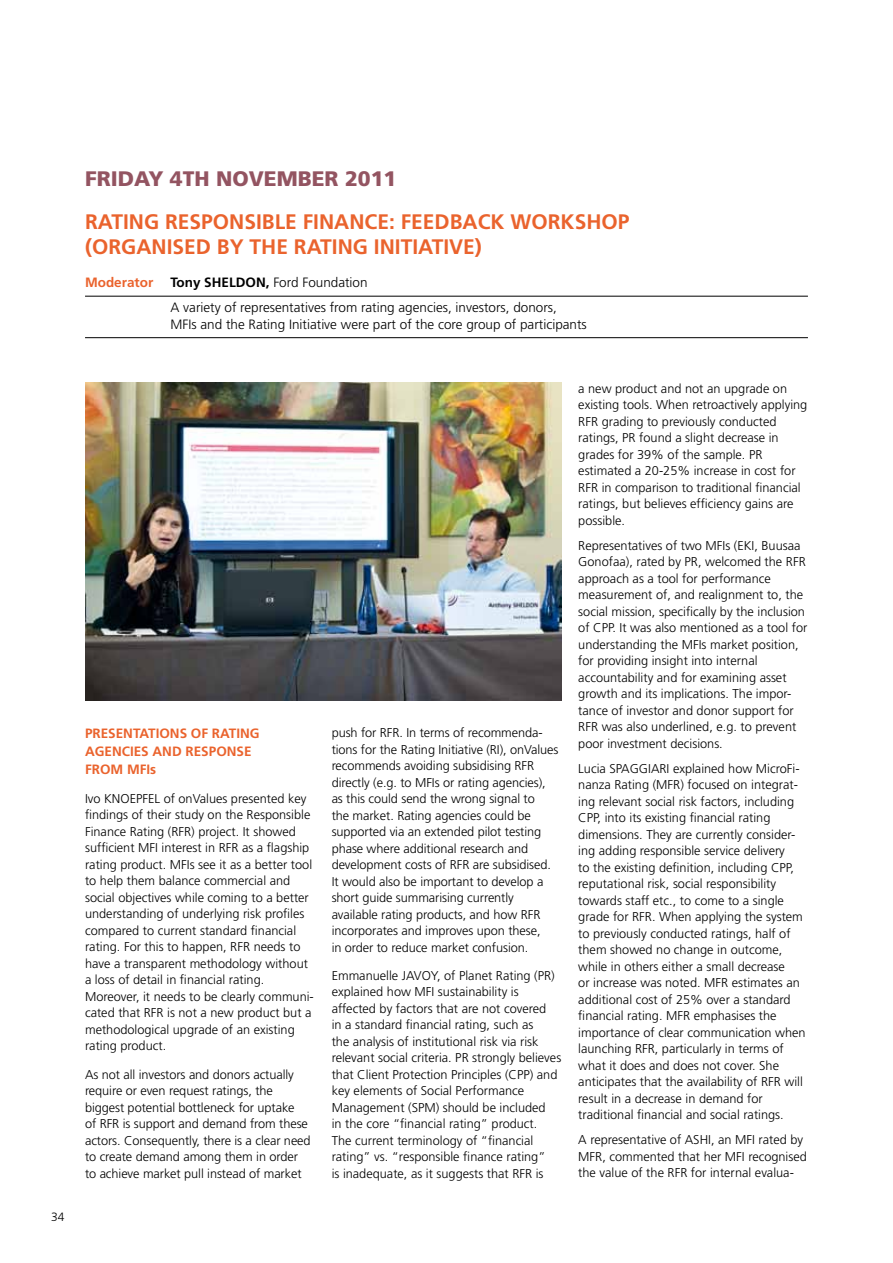
<style>
.page{position:relative;width:893px;height:1263px;background:#fff}
.page>*{position:absolute;margin:0;border:0;box-sizing:border-box;transform-origin:0 0}
.t1{font:700 21px "Frutiger";color:#ea632d}
.t2{font:900 21px "Frutiger";color:#935461}
.t3{font:300 13.5px/25px "Frutiger";color:#000}
.t4{font:700 13.5px "Frutiger";color:#ea632d}
.t5{font:700 13.5px "Frutiger";color:#000}
.t6{font:300 12.75px/16.5px "Frutiger";color:#000}
.t7{font:300 12px "Frutiger";color:#000}
.s1{color:#ea632d}
.s2{font-weight:700}
</style>
<div class="page">
<hr style="left:85px;top:296px;width:723px;height:1px;background:#000">
<hr style="left:85px;top:337px;width:723px;height:1px;background:#000">
<img style="left:85px;top:383px;width:476px;height:317px">
<p class="t7" style="left:51px;top:1210px;width:15px">34</p>
<h1 class="t2" style="left:85px;top:166px;width:313px">FRIDAY 4th NOVEMBER 2011</h1>
<h1 class="t1" style="left:85px;top:209px;width:13px">RATIN</h1>
<h1 class="t1" style="left:144px;top:209px;width:59px">G RESPONSIBL</h1>
<h1 class="t1" style="left:285px;top:209px;width:31px">E FINANC</h1>
<h1 class="t1" style="left:377px;top:209px;width:72px">E: FEEDBACK</h1>
<h1 class="t1" style="left:510px;top:209px;width:36px">WORKS</h1>
<h1 class="t1" style="left:586px;top:209px;width:30px">HOP</h1>
<h1 class="t1" style="left:85px;top:234px;width:64px">(ORGANIS</h1>
<h1 class="t1" style="left:184px;top:234px;width:122px">ED BY THE RATIN</h1>
<h1 class="t1" style="left:353px;top:234px;width:32px">G INITIATI</h1>
<h1 class="t1" style="left:449px;top:234px;width:34px">VE)</h1>
<p class="t5" style="left:85px;top:275px;width:154px"><span class="s1">Moderator</span> Tony SHELDON</p>
<p class="t3" style="left:171px;top:270px;width:388px;text-indent:95px"><span class="s2">,</span> Ford Foundation<br>A variety of representatives from rating agencies, investors, donors,</p>
<p class="t3" style="left:171px;top:312px;width:418px">MFIs and the Rating Initiative were part of the core group of participants</p>
<p class="t4" style="left:85px;top:725px;width:48px">PRESENTATIONS</p>
<p class="t4" style="left:191px;top:725px;width:30px">OF RATIN</p>
<p class="t4" style="left:250px;top:725px;width:11px">G</p>
<p class="t4" style="left:85px;top:743px;width:79px">AGENCIES AND</p>
<p class="t4" style="left:186px;top:743px;width:26px">RESPONS</p>
<p class="t4" style="left:244px;top:743px;width:9px">E</p>
<p class="t4" style="left:85px;top:761px;width:9px">FRO</p>
<p class="t4" style="left:111px;top:761px;width:47px">M MFIs</p>
<p class="t6" style="left:85px;top:790px;width:230px">Ivo KNOEPFEL of onValues presented key findings of their study on the Responsible Finance Rating (RFR) project. It showed sufficient MFI interest in RFR as a flagship rating product. MFIs see it as a better tool to help them balance commercial and social objectives while coming to a better understanding of underlying risk profiles compared to current standard financial rating. For this to happen, RFR needs to have a transparent methodology without a loss of detail in financial rating.<br>Moreover, it needs to be clearly communi&shy;cated that RFR is not a new product but a methodological upgrade of an existing rating product.</p>
<p class="t6" style="left:85px;top:1066px;width:227px">As not all investors and donors actually require or even request ratings, the biggest potential bottleneck for uptake<br>of RFR is support and demand from these actors. Consequently, there is a clear need to create demand among them in order to achieve market pull instead of market</p>
<p class="t6" style="left:332px;top:724px;width:228px">push for RFR. In terms of recommenda&shy;tions for the Rating Initiative (RI), onValues recommends avoiding subsidising RFR directly (e.g. to MFIs or rating agencies), as this could send the wrong signal to<br>the market. Rating agencies could be supported via an extended pilot testing phase where additional research and development costs of RFR are subsidised.<br>It would also be important to develop a short guide summarising currently available rating products, and how RFR incorporates and improves upon these,<br>in order to reduce market confusion.</p>
<p class="t6" style="left:332px;top:967px;width:231px">Emmanuelle JAVOY, of Planet Rating (PR) explained how MFI sustainability is affected by factors that are not covered<br>in a standard financial rating, such as<br>the analysis of institutional risk via risk relevant social criteria. PR strongly believes that Client Protection Principles (CPP) and key elements of Social Performance Management (SPM) should be included<br>in the core “financial rating” product.<br>The current terminology of “financial rating” vs. “responsible finance rating”<br>is inadequate, as it suggests that RFR is</p>
<p class="t6" style="left:578px;top:380px;width:231px">a new product and not an upgrade on existing tools. When retroactively applying RFR grading to previously conducted ratings, PR found a slight decrease in grades for 39% of the sample. PR estimated a 20-25% increase in cost for RFR in comparison to traditional financial ratings, but believes efficiency gains are possible.</p>
<p class="t6" style="left:578px;top:537px;width:231px">Representatives of two MFIs (EKI, Buusaa Gonofaa), rated by PR, welcomed the RFR approach as a tool for performance measurement of, and realignment to, the social mission, specifically by the inclusion of CPP. It was also mentioned as a tool for understanding the MFIs market position, for providing insight into internal accountability and for examining asset growth and its implications. The impor&shy;tance of investor and donor support for RFR was also underlined, e.g. to prevent poor investment decisions.</p>
<p class="t6" style="left:578px;top:760px;width:229px">Lucia SPAGGIARI explained how MicroFi&shy;nanza Rating (MFR) focused on integrat&shy;ing relevant social risk factors, including CPP, into its existing financial rating dimensions. They are currently consider&shy;ing adding responsible service delivery<br>to the existing definition, including CPP, reputational risk, social responsibility towards staff etc., to come to a single grade for RFR. When applying the system to previously conducted ratings, half of them showed no change in outcome, while in others either a small decrease<br>or increase was noted. MFR estimates an additional cost of 25% over a standard financial rating. MFR emphasises the importance of clear communication when launching RFR, particularly in terms of what it does and does not cover. She anticipates that the availability of RFR will result in a decrease in demand for traditional financial and social ratings.</p>
<p class="t6" style="left:578px;top:1131px;width:230px">A representative of ASHI, an MFI rated by<br>MFR, commented that her MFI recognised the value of the RFR for internal evalua-</p>
</div>
